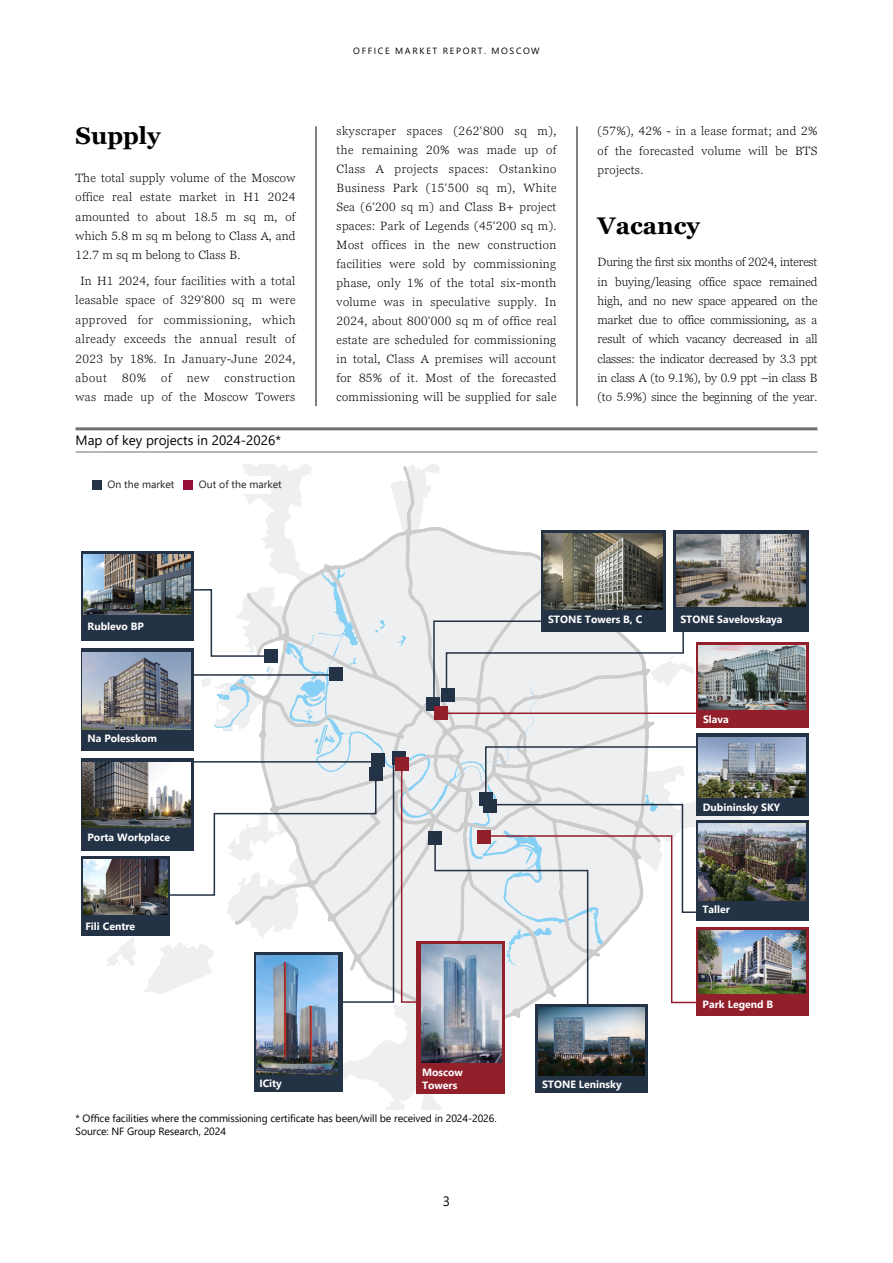
<style>
.page{position:relative;width:893px;height:1263px;background:#fff}
.page>*{position:absolute;margin:0;border:0;box-sizing:border-box;transform-origin:0 0}
.t1{font:700 24px "Georgia Pro";color:#000}
.t2{font:13.5px "Segoe UI";color:#000}
.t3{font:300 12px/19.4px "Georgia Pro";letter-spacing:.03em;color:#000;text-align:justify}
.t4{font:700 10.5px "Segoe UI";color:#fff}
.t5{font:10.5px/12.6px "Segoe UI";letter-spacing:-.01em;color:#000}
.t6{font:10.5px "Segoe UI";color:#231f20}
.t7{font:9px "Segoe UI";letter-spacing:.185em;color:#000}
</style>
<div class="page">
<svg style="left:106px;top:648px;width:641px;height:461px"></svg>
<div style="left:696px;top:820px;width:112px;height:101px;background:#243245"></div>
<img style="left:734px;top:823px;width:72px;height:77px">
<div style="left:81px;top:649px;width:113px;height:102px;background:#243245"></div>
<div style="left:416px;top:941px;width:89px;height:153px;background:#931f2b"></div>
<img style="left:421px;top:1026px;width:80px;height:37px">
<div style="left:254px;top:952px;width:88px;height:139px;background:#243245"></div>
<div style="left:81px;top:856px;width:89px;height:79px;background:#243245"></div>
<img style="left:83px;top:653px;width:61px;height:76px">
<div style="left:81px;top:551px;width:113px;height:90px;background:#243245"></div>
<div style="left:81px;top:758px;width:113px;height:93px;background:#243245"></div>
<div style="left:673px;top:530px;width:136px;height:102px;background:#243245"></div>
<div style="left:696px;top:734px;width:112px;height:82px;background:#243245"></div>
<img style="left:257px;top:1026px;width:80px;height:48px">
<img style="left:734px;top:534px;width:72px;height:73px">
<div style="left:696px;top:927px;width:112px;height:88px;background:#931f2b"></div>
<div style="left:535px;top:1004px;width:113px;height:89px;background:#243245"></div>
<img style="left:84px;top:859px;width:60px;height:55px">
<img style="left:734px;top:930px;width:72px;height:64px">
<div style="left:696px;top:642px;width:112px;height:86px;background:#931f2b"></div>
<svg style="left:144px;top:465px;width:590px;height:561px"></svg>
<img style="left:83px;top:554px;width:108px;height:61px">
<img style="left:83px;top:762px;width:108px;height:66px">
<img style="left:539px;top:1007px;width:105px;height:68px">
<img style="left:699px;top:737px;width:107px;height:61px">
<img style="left:699px;top:645px;width:107px;height:64px">
<div style="left:87px;top:477px;width:184px;height:17px;background:#fff"></div>
<div style="left:92px;top:480px;width:9px;height:10px;background:#243245"></div>
<div style="left:184px;top:480px;width:9px;height:10px;background:#950f39"></div>
<hr style="left:316px;top:126px;width:1px;height:280px;background:#000">
<hr style="left:577px;top:126px;width:1px;height:280px;background:#000">
<hr style="left:76px;top:427px;width:741px;height:3px;background:#706f6f">
<hr style="left:76px;top:452px;width:741px;height:1px;background:#706f6f">
<p class="t7" style="left:353px;top:42px;width:188px">OFFICE MARKET REPORT. MOSCOW</p>
<h1 class="t1" style="left:76px;top:122px;width:87px">Supply</h1>
<p class="t3" style="left:337px;top:122px;width:221px">skyscraper spaces (262‘800 sq m), the remaining 20% was made up of Class A projects spaces: Ostankino Business Park (15‘500 sq m), White Sea (6‘200 sq m) and Class B+ project spaces: Park of Legends (45‘200 sq m).<br>Most offices in the new construction facilities were sold by commissioning phase, only 1% of the total six-month volume was in speculative supply. In 2024, about 800‘000 sq m of office real estate are scheduled for commissioning in total, Class A premises will account for 85% of it. Most of the forecasted commissioning will be supplied for sale</p>
<p class="t3" style="left:598px;top:122px;width:221px">(57%), 42% - in a lease format; and 2% of the forecasted volume will be BTS projects.</p>
<p class="t3" style="left:76px;top:168px;width:221px">The total supply volume of the Moscow office real estate market in H1 2024 amounted to about 18.5 m sq m, of which 5.8 m sq m belong to Class A, and 12.7 m sq m belong to Class B.</p>
<p class="t3" style="left:76px;top:272px;width:221px;text-indent:5px">In H1 2024, four facilities with a total leasable space of 329‘800 sq m were approved for commissioning, which already exceeds the annual result of 2023 by 18%. In January-June 2024, about</p>
<h1 class="t1" style="left:598px;top:212px;width:104px">Vacancy</h1>
<p class="t3" style="left:598px;top:253px;width:221px">During the first six months of 2024, interest in buying/leasing office space remained high, and no new space appeared on the market due to office commissioning, as a result of which vacancy decreased in all classes: the indicator decreased by 3.3 ppt in class A (to 9.1%), by 0.9 ppt –in class B (to 5.9%) since the beginning of the year.</p>
<p class="t3" style="left:122px;top:369px;width:25px">80%</p>
<p class="t3" style="left:161px;top:369px;width:12px">of</p>
<p class="t3" style="left:187px;top:369px;width:24px">new</p>
<p class="t3" style="left:76px;top:369px;width:221px;text-align:right">construction<br>was made up of the Moscow Towers</p>
<p class="t2" style="left:76px;top:428px;width:207px">Map of key projects in 2024-2026*</p>
<p class="t6" style="left:107px;top:475px;width:68px">On the market</p>
<p class="t6" style="left:199px;top:475px;width:84px">Out of the market</p>
<p class="t4" style="left:88px;top:616px;width:58px">Rublevo BP</p>
<p class="t4" style="left:88px;top:728px;width:71px">Na Polesskom</p>
<p class="t4" style="left:88px;top:828px;width:84px">Porta Workplace</p>
<p class="t4" style="left:85px;top:916px;width:51px">Fili Centre</p>
<p class="t4" style="left:422px;top:1063px;width:42px">Moscow</p>
<p class="t4" style="left:259px;top:1074px;width:24px">ICity</p>
<p class="t4" style="left:422px;top:1075px;width:37px">Towers</p>
<p class="t5" style="left:76px;top:1111px;width:423px">* Office facilities where the commissioning certificate has been/will be received in 2024-2026.<br>Source: NF Group Research, 2024</p>
<p class="t2" style="left:443px;top:1188px;width:9px">3</p>
<p class="t4" style="left:548px;top:610px;width:96px">STONE Towers B, C</p>
<p class="t4" style="left:680px;top:610px;width:104px">STONE Savelovskaya</p>
<p class="t4" style="left:703px;top:709px;width:27px">Slava</p>
<p class="t4" style="left:703px;top:798px;width:79px">Dubininsky SKY</p>
<p class="t4" style="left:702px;top:899px;width:29px">Taller</p>
<p class="t4" style="left:542px;top:1074px;width:81px">STONE Leninsky</p>
<p class="t4" style="left:703px;top:994px;width:72px">Park Legend B</p>
</div>
